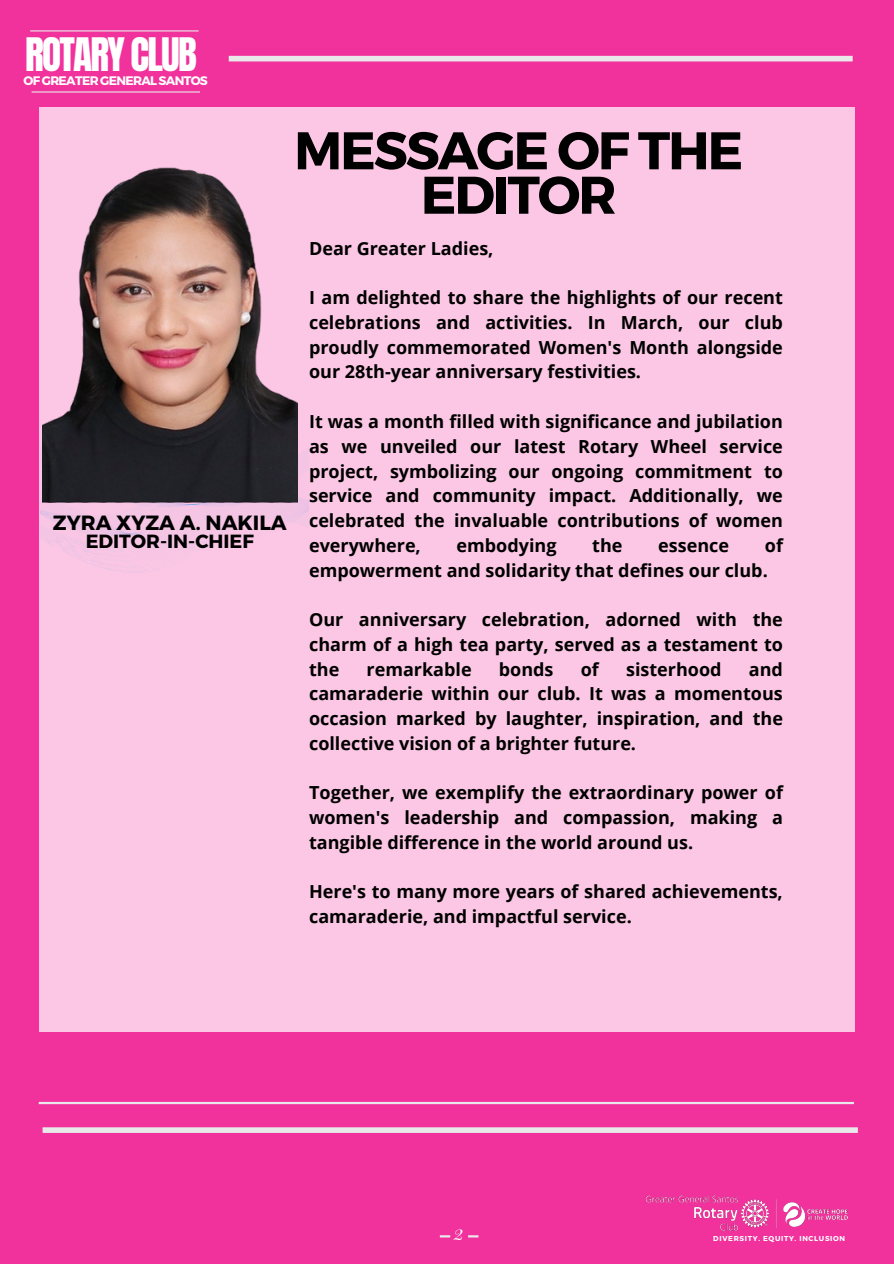
<style>
.page{position:relative;width:894px;height:1264px;background:#fff}
.page>*{position:absolute;margin:0;border:0;box-sizing:border-box;transform-origin:0 0}
.t1{font:700 52.8px/44.4px "Montserrat";letter-spacing:-.04em;color:#000;text-align:center}
.t2{font:39.15px "Anton";letter-spacing:-.045em;color:#fff}
.t3{font:700 20.55px "Montserrat";color:#000}
.t4{font:italic 19.95px "Playfair Display";color:#fff}
.t5{font:700 19.05px "Montserrat";color:#000}
.t6{font:700 18px/24.8px "Open Sans";color:#000;text-align:justify}
.t7{font:700 12.3px "Montserrat";letter-spacing:-.055em;color:#fff}
.t8{font:700 7.05px "Montserrat";letter-spacing:.095em;color:#fff}
</style>
<div class="page">
<div style="left:0;top:0;width:893px;height:1263px;background:#f1319c"></div>
<div style="left:39px;top:107px;width:815px;height:924px;background:#fbc7e4"></div>
<hr style="left:39px;top:1101px;width:814px;height:3px;background:#e9e9e9">
<div style="left:229px;top:56px;width:623px;height:5px;background:#e9e9e9"></div>
<div style="left:43px;top:1127px;width:814px;height:5px;background:#e9e9e9"></div>
<svg style="left:439px;top:1235px;width:11px;height:2px"></svg>
<svg style="left:468px;top:1235px;width:10px;height:2px"></svg>
<svg style="left:40px;top:446px;width:269px;height:127px"></svg>
<img style="left:43px;top:167px;width:254px;height:335px">
<img style="left:645px;top:1195px;width:203px;height:36px">
<hr style="left:32px;top:91px;width:168px;height:2px;background:#e9e9e9">
<hr style="left:30px;top:30px;width:168px;height:1px;background:#e9e9e9">
<h4 class="t2" style="left:25px;top:26px;width:173px">ROTARY CLUB</h4>
<h4 class="t7" style="left:24px;top:73px;width:186px">OF GREATER GENERAL SANTOS</h4>
<h4 class="t3" style="left:53px;top:509px;width:235px">ZYRA XYZA A. NAKILA</h4>
<h4 class="t5" style="left:86px;top:528px;width:170px">EDITOR-IN-CHIEF</h4>
<h1 class="t1" style="left:294px;top:126px;width:450px">MESSAGE OF THE<br>EDITOR</h1>
<h4 class="t6" style="left:309px;top:235px;width:186px">Dear Greater Ladies,</h4>
<h4 class="t6" style="left:309px;top:285px;width:475px">I am delighted to share the highlights of our recent celebrations and activities. In March, our club proudly commemorated Women's Month alongside our 28th-year anniversary festivities.</h4>
<p class="t6" style="left:309px;top:408px;width:475px">It was a month filled with significance and jubilation as we unveiled our latest Rotary Wheel service project, symbolizing our ongoing commitment to service and community impact. Additionally, we celebrated the invaluable contributions of women everywhere,</p>
<p class="t6" style="left:309px;top:532px;width:475px;text-indent:455px">of empowerment and solidarity that defines our club.</p>
<h3 class="t6" style="left:309px;top:606px;width:475px">Our anniversary celebration, adorned with the charm of a high tea party, served as a testament to the</h3>
<p class="t6" style="left:456px;top:532px;width:101px">embodying</p>
<p class="t6" style="left:592px;top:532px;width:32px">the</p>
<p class="t6" style="left:658px;top:532px;width:72px">essence</p>
<h3 class="t6" style="left:366px;top:656px;width:107px">remarkable</h3>
<h3 class="t6" style="left:498px;top:656px;width:56px">bonds</h3>
<h3 class="t6" style="left:580px;top:656px;width:20px">of</h3>
<h3 class="t6" style="left:626px;top:656px;width:97px">sisterhood</h3>
<h3 class="t6" style="left:309px;top:656px;width:475px;text-indent:439px">and camaraderie within our club. It was a momentous occasion marked by laughter, inspiration, and the collective vision of a brighter future.</h3>
<p class="t6" style="left:309px;top:780px;width:475px">Together, we exemplify the extraordinary power of women's leadership and compassion, making a tangible difference in the world around us.</p>
<p class="t6" style="left:309px;top:879px;width:475px">Here's to many more years of shared achievements, camaraderie, and impactful service.</p>
<h2 class="t4" style="left:453px;top:1218px;width:12px">2</h2>
<h5 class="t8" style="left:713px;top:1234px;width:133px">DIVERSITY. EQUITY. INCLUSION</h5>
</div>
